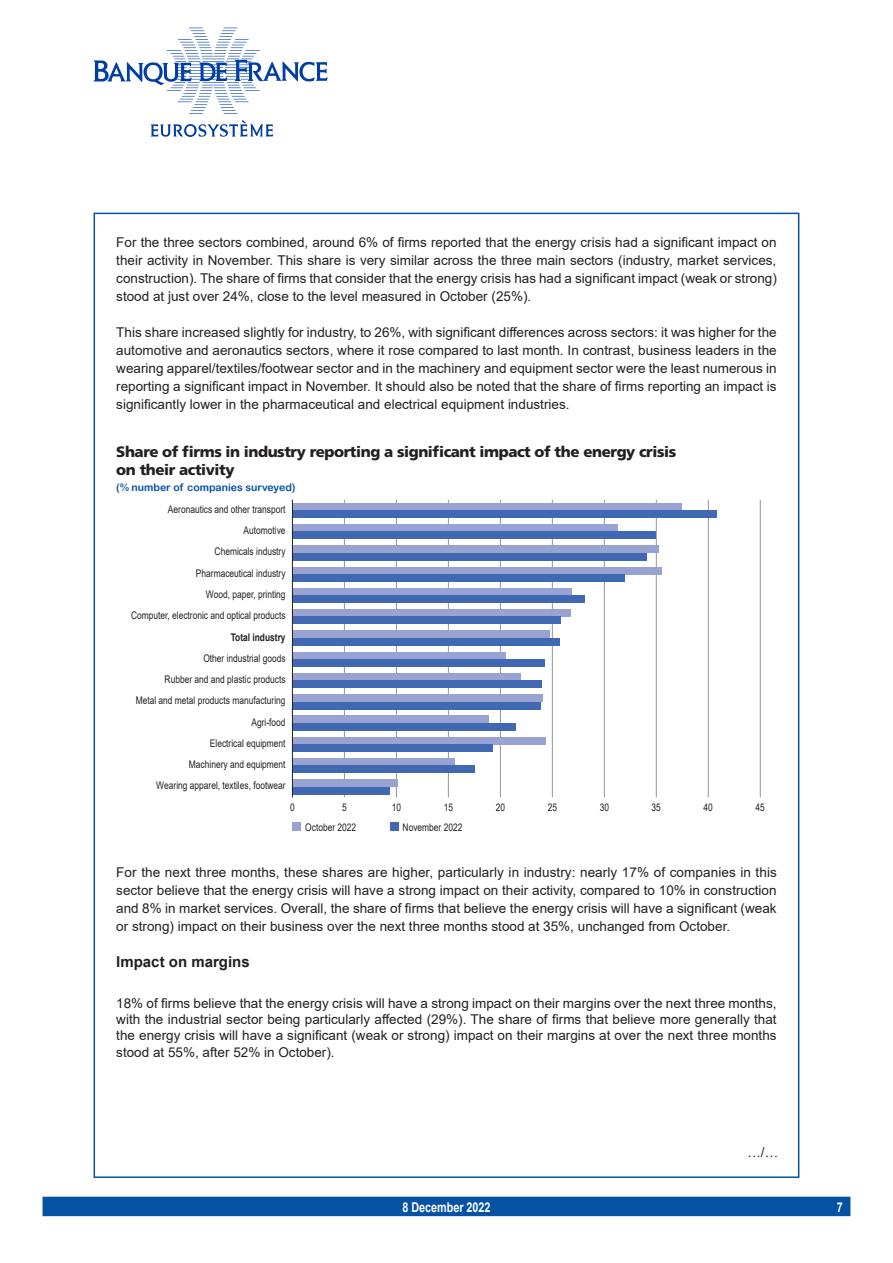
<style>
.page{position:relative;width:893px;height:1263px;background:#fff}
.page>*{position:absolute;margin:0;border:0;box-sizing:border-box;transform-origin:0 0}
.Tab_graph_titre_1{font:900 15px/18px "Frutiger LT Std";letter-spacing:-.03em;color:#231f20}
.encadré_sous-titre{font:700 15px "Arial";color:#231f20}
.Encadre_texte{font:13.5px/18px "Arial";color:#231f20;text-align:justify}
.t1{font:700 13.5px "Arial";color:#fff;scale:.8 1}
.t2{font:10.5px "Arial";color:#231f20;scale:.8 1}
.Tab_graph_note_sourc{font:10.5px "Arial Rounded MT Bold";color:#0551a4}
.t3{font:700 10.5px "Arial";color:#231f20;scale:.8 1}
</style>
<div class="page">
<div style="left:43px;top:1197px;width:807px;height:19px;background:#0551a4"></div>
<svg style="left:94px;top:28px;width:233px;height:86px"></svg>
<svg style="left:151px;top:120px;width:122px;height:17px"></svg>
<hr style="left:396px;top:500px;width:1px;height:297px;background:#939598">
<hr style="left:448px;top:500px;width:1px;height:297px;background:#939598">
<hr style="left:500px;top:500px;width:1px;height:297px;background:#939598">
<hr style="left:552px;top:500px;width:1px;height:297px;background:#939598">
<hr style="left:604px;top:500px;width:1px;height:297px;background:#939598">
<hr style="left:656px;top:500px;width:1px;height:297px;background:#939598">
<hr style="left:708px;top:500px;width:1px;height:297px;background:#939598">
<hr style="left:760px;top:500px;width:1px;height:297px;background:#939598">
<hr style="left:344px;top:500px;width:1px;height:297px;background:#939598">
<div style="left:292px;top:822px;width:9px;height:9px;background:#98a3d2"></div>
<div style="left:390px;top:822px;width:8px;height:9px;background:#4168b2"></div>
<div style="left:292px;top:779px;width:106px;height:8px;background:#98a3d2"></div>
<div style="left:292px;top:787px;width:97px;height:7px;background:#4168b2"></div>
<div style="left:292px;top:758px;width:163px;height:7px;background:#98a3d2"></div>
<div style="left:292px;top:766px;width:182px;height:7px;background:#4168b2"></div>
<div style="left:292px;top:737px;width:254px;height:7px;background:#98a3d2"></div>
<div style="left:292px;top:744px;width:201px;height:8px;background:#4168b2"></div>
<div style="left:292px;top:716px;width:197px;height:7px;background:#98a3d2"></div>
<div style="left:292px;top:723px;width:223px;height:7px;background:#4168b2"></div>
<div style="left:292px;top:694px;width:251px;height:8px;background:#98a3d2"></div>
<div style="left:292px;top:702px;width:249px;height:7px;background:#4168b2"></div>
<div style="left:292px;top:673px;width:229px;height:7px;background:#98a3d2"></div>
<div style="left:292px;top:680px;width:250px;height:8px;background:#4168b2"></div>
<div style="left:292px;top:652px;width:214px;height:7px;background:#98a3d2"></div>
<div style="left:292px;top:659px;width:253px;height:8px;background:#4168b2"></div>
<div style="left:292px;top:631px;width:258px;height:7px;background:#98a3d2"></div>
<div style="left:292px;top:638px;width:268px;height:7px;background:#4168b2"></div>
<div style="left:292px;top:609px;width:279px;height:8px;background:#98a3d2"></div>
<div style="left:292px;top:617px;width:269px;height:7px;background:#4168b2"></div>
<div style="left:292px;top:588px;width:280px;height:7px;background:#98a3d2"></div>
<div style="left:292px;top:595px;width:293px;height:8px;background:#4168b2"></div>
<div style="left:292px;top:567px;width:370px;height:7px;background:#98a3d2"></div>
<div style="left:292px;top:574px;width:333px;height:8px;background:#4168b2"></div>
<div style="left:292px;top:545px;width:367px;height:8px;background:#98a3d2"></div>
<div style="left:292px;top:553px;width:355px;height:7px;background:#4168b2"></div>
<div style="left:292px;top:524px;width:326px;height:8px;background:#98a3d2"></div>
<div style="left:292px;top:532px;width:364px;height:7px;background:#4168b2"></div>
<div style="left:292px;top:503px;width:390px;height:7px;background:#98a3d2"></div>
<div style="left:292px;top:510px;width:425px;height:8px;background:#4168b2"></div>
<hr style="left:292px;top:500px;width:1px;height:297px;background:#231f20">
<p class="Encadre_texte" style="left:116px;top:233px;width:662px">For the three sectors combined, around 6% of firms reported that the energy crisis had a significant impact on their activity in November. This share is very similar across the three main sectors (industry, market services, construction). The share of firms that consider that the energy crisis has had a significant impact (weak or strong) stood at just over 24%, close to the level measured in October (25%).</p>
<p class="Encadre_texte" style="left:116px;top:323px;width:662px">This share increased slightly for industry, to 26%, with significant differences across sectors: it was higher for the automotive and aeronautics sectors, where it rose compared to last month. In contrast, business leaders in the wearing apparel/textiles/footwear sector and in the machinery and equipment sector were the least numerous in reporting a significant impact in November. It should also be noted that the share of firms reporting an impact is significantly lower in the pharmaceutical and electrical equipment industries.</p>
<h4 class="Tab_graph_titre_1" style="left:116px;top:443px;width:561px">Share of firms in industry reporting a significant impact of the energy crisis on their activity</h4>
<p class="Tab_graph_note_sourc" style="left:116px;top:481px;width:181px">(% number of companies surveyed)</p>
<p class="t2" style="left:168px;top:502px;width:149px">Aeronautics and other transport</p>
<p class="t2" style="left:244px;top:523px;width:54px">Automotive</p>
<p class="t2" style="left:215px;top:544px;width:90px">Chemicals industry</p>
<p class="t2" style="left:196px;top:566px;width:114px">Pharmaceutical industry</p>
<p class="t2" style="left:206px;top:587px;width:101px">Wood, paper, printing</p>
<p class="t2" style="left:131px;top:608px;width:195px">Computer, electronic and optical products</p>
<p class="t3" style="left:231px;top:629px;width:70px">Total industry</p>
<p class="t2" style="left:203px;top:651px;width:104px">Other industrial goods</p>
<p class="t2" style="left:165px;top:672px;width:153px">Rubber and and plastic products</p>
<p class="t2" style="left:136px;top:693px;width:189px">Metal and metal products manufacturing</p>
<p class="t2" style="left:252px;top:715px;width:44px">Agri-food</p>
<p class="t2" style="left:210px;top:736px;width:96px">Electrical equipment</p>
<p class="t2" style="left:189px;top:757px;width:122px">Machinery and equipment</p>
<p class="t2" style="left:156px;top:778px;width:163px">Wearing apparel, textiles, footwear</p>
<p class="t2" style="left:290px;top:800px;width:7px">0</p>
<p class="t2" style="left:392px;top:800px;width:13px">10</p>
<p class="t2" style="left:444px;top:800px;width:13px">15</p>
<p class="t2" style="left:496px;top:800px;width:13px">20</p>
<p class="t2" style="left:548px;top:800px;width:13px">25</p>
<p class="t2" style="left:600px;top:800px;width:13px">30</p>
<p class="t2" style="left:652px;top:800px;width:13px">35</p>
<p class="t2" style="left:704px;top:800px;width:13px">40</p>
<p class="t2" style="left:756px;top:800px;width:13px">45</p>
<p class="t2" style="left:305px;top:820px;width:65px">October 2022</p>
<p class="t2" style="left:403px;top:820px;width:76px">November 2022</p>
<p class="t2" style="left:342px;top:800px;width:7px">5</p>
<p class="Encadre_texte" style="left:116px;top:863px;width:662px">For the next three months, these shares are higher, particularly in industry: nearly 17% of companies in this sector believe that the energy crisis will have a strong impact on their activity, compared to 10% in construction and 8% in market services. Overall, the share of firms that believe the energy crisis will have a significant (weak or strong) impact on their business over the next three months stood at 35%, unchanged from October.</p>
<p class="encadré_sous-titre" style="left:116px;top:951px;width:135px">Impact on margins</p>
<p class="Encadre_texte" style="left:116px;top:995px;width:662px;line-height:16.2px">18% of firms believe that the energy crisis will have a strong impact on their margins over the next three months, with the industrial sector being particularly affected (29%). The share of firms that believe more generally that the energy crisis will have a significant (weak or strong) impact on their margins at over the next three months stood at 55%, after 52% in October).</p>
<p class="Encadre_texte" style="left:747px;top:1143px;width:32px">…/…</p>
<p class="t1" style="left:402px;top:1197px;width:112px">8 December 2022</p>
<p class="t1" style="left:837px;top:1197px;width:9px">7</p>
</div>
